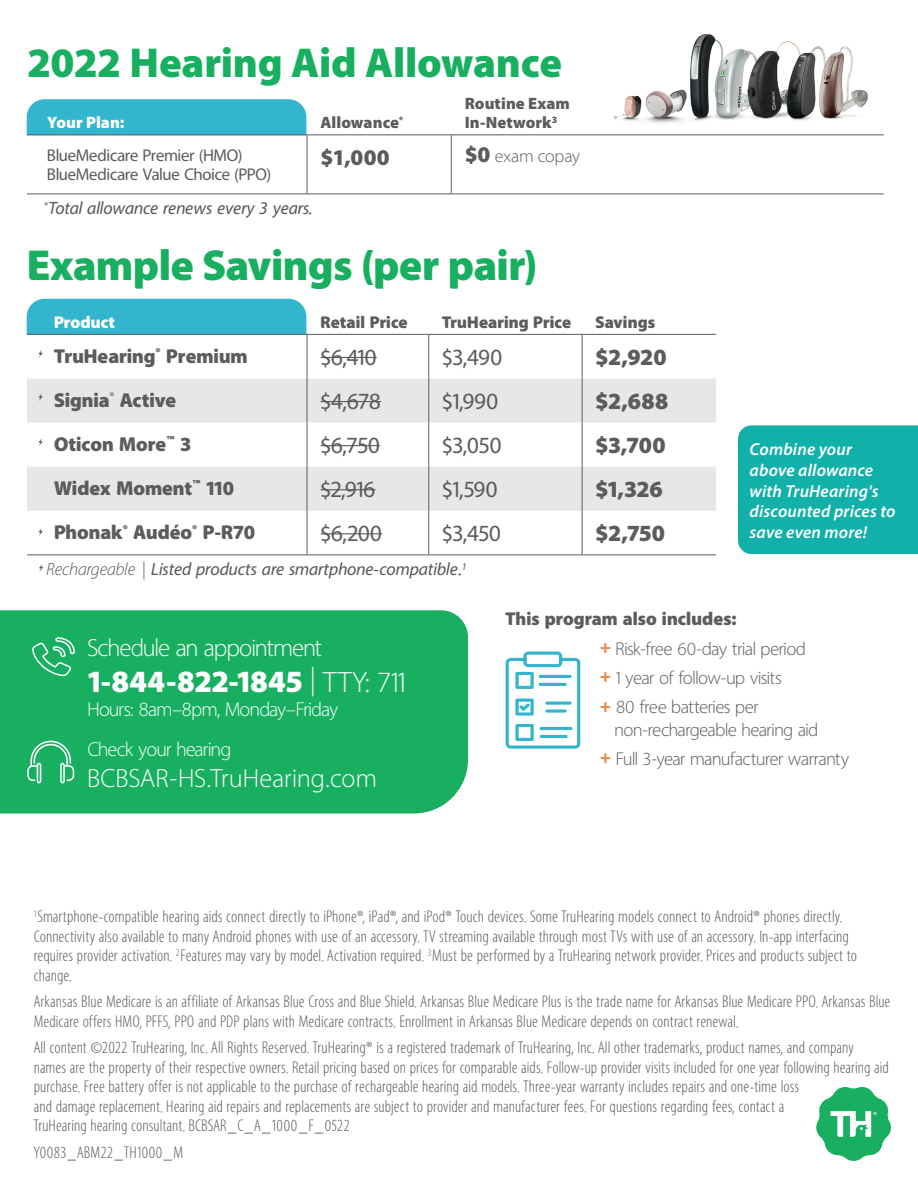
<style>
.page{position:relative;width:918px;height:1188px;background:#fff}
.page>*{position:absolute;margin:0;border:0;box-sizing:border-box;transform-origin:0 0}
.PullQuote{font:900 42px "Tru Hearing Rounded";color:#18b060}
.PullQuote-2{font:900 42px "Myriad Pro";letter-spacing:-.005em;color:#18b060}
.PullQuote-3{font:900 30px "Tru Hearing Rounded";letter-spacing:-.015em;color:#fff}
.PullQuote-4{font:300 25.5px "Tru Hearing Rounded";letter-spacing:.05em;color:#fff}
.PullQuote-5{font:300 24px "Tru Hearing Rounded";color:#fff}
.PullQuote-6{font:22.5px "Tru Hearing Rounded";letter-spacing:-.025em;color:#5c5c5f}
.PullQuote-7{font:900 22.5px "Tru Hearing Rounded";letter-spacing:-.02em;color:#5c5c5f}
.PullQuote-8{font:900 22.5px "Myriad Pro";color:#5c5c5f}
.t1{font:900 19.5px "Tru Hearing Rounded";color:#5c5c5f}
.PullQuote-9{font:300 19.5px "Tru Hearing Rounded";color:#fff}
.PullQuote-10{font:300 18px/22.5px "Tru Hearing Rounded";letter-spacing:.01em;color:#5c5c5f}
.PullQuote-11{font:900 18px "Tru Hearing Rounded";letter-spacing:.005em;color:#5c5c5f}
.PullQuote-12{font:300 18px "Myriad Pro";letter-spacing:-.01em;color:#5c5c5f}
.t2{font:italic 17.25px "Tru Hearing Rounded";color:#57585a}
.t3{font:italic 600 17.25px/20.7px "Myriad Pro";letter-spacing:.01em;color:#fff}
.PullQuote-13{font:16.5px/19.5px "Tru Hearing Rounded C Light";letter-spacing:.005em;color:#5c5c5f}
.PullQuote-14{font:16.5px "Tru Hearing Rounded";letter-spacing:.005em;color:#5c5c5f}
.PullQuote-15{font:900 16.5px "Tru Hearing Rounded";letter-spacing:.005em;color:#5c5c5f}
.PullQuote-16{font:900 16.5px/19.5px "Myriad Pro";letter-spacing:.005em;color:#5c5c5f}
.PullQuote-17{font:900 16.5px "Myriad Pro";letter-spacing:.005em;color:#fff}
.PullQuote-18{font:900 16.5px "Tru Hearing Rounded";letter-spacing:.005em;color:#fff}
.s1{font-weight:900;font-size:22.5px}
.s2{font-weight:300}
.s3{font-weight:300;font-size:28.5px}
.s4{font-weight:900;color:#eb8c49}
</style>
<div class="page">
<div style="left:27px;top:299px;width:279px;height:35px;background:#33b6cd"></div>
<div style="left:27px;top:99px;width:279px;height:35px;background:#33b6cd"></div>
<svg style="left:816px;top:1087px;width:75px;height:74px"></svg>
<svg style="left:506px;top:652px;width:74px;height:97px"></svg>
<hr style="left:539px;top:683px;width:28px;height:3px;background:#33b6cd;border-radius:2px">
<hr style="left:539px;top:675px;width:33px;height:3px;background:#33b6cd;border-radius:2px">
<div style="left:0;top:610px;width:468px;height:204px;background:#18b060"></div>
<svg style="left:32px;top:637px;width:44px;height:40px"></svg>
<svg style="left:27px;top:741px;width:47px;height:42px"></svg>
<svg style="left:27px;top:378px;width:689px;height:133px;fill:#e6e7e9"></svg>
<hr style="left:307px;top:335px;width:1px;height:43px;background:#5c5c5f">
<hr style="left:428px;top:335px;width:1px;height:43px;background:#5c5c5f">
<hr style="left:582px;top:335px;width:1px;height:43px;background:#5c5c5f">
<hr style="left:307px;top:378px;width:1px;height:45px;background:#5c5c5f">
<hr style="left:428px;top:378px;width:1px;height:45px;background:#5c5c5f">
<hr style="left:582px;top:378px;width:1px;height:45px;background:#5c5c5f">
<hr style="left:307px;top:423px;width:1px;height:44px;background:#5c5c5f">
<hr style="left:428px;top:423px;width:1px;height:44px;background:#5c5c5f">
<hr style="left:582px;top:423px;width:1px;height:44px;background:#5c5c5f">
<hr style="left:307px;top:467px;width:1px;height:44px;background:#5c5c5f">
<hr style="left:428px;top:467px;width:1px;height:44px;background:#5c5c5f">
<hr style="left:582px;top:467px;width:1px;height:44px;background:#5c5c5f">
<hr style="left:307px;top:511px;width:1px;height:43px;background:#5c5c5f">
<hr style="left:428px;top:511px;width:1px;height:43px;background:#5c5c5f">
<hr style="left:582px;top:511px;width:1px;height:43px;background:#5c5c5f">
<hr style="left:307px;top:334px;width:122px;height:1px;background:#5c5c5f">
<hr style="left:429px;top:334px;width:153px;height:1px;background:#5c5c5f">
<hr style="left:582px;top:334px;width:134px;height:1px;background:#5c5c5f">
<hr style="left:27px;top:554px;width:280px;height:1px;background:#5c5c5f">
<hr style="left:307px;top:554px;width:122px;height:1px;background:#5c5c5f">
<hr style="left:429px;top:554px;width:153px;height:1px;background:#5c5c5f">
<hr style="left:582px;top:554px;width:134px;height:1px;background:#5c5c5f">
<hr style="left:27px;top:334px;width:280px;height:1px;background:#5c5c5f">
<hr style="left:321px;top:357px;width:56px;height:1px;background:#5c5c5f">
<hr style="left:321px;top:401px;width:60px;height:1px;background:#5c5c5f">
<hr style="left:321px;top:445px;width:59px;height:1px;background:#5c5c5f">
<hr style="left:321px;top:489px;width:55px;height:1px;background:#5c5c5f">
<hr style="left:321px;top:533px;width:61px;height:1px;background:#5c5c5f">
<svg style="left:38px;top:350px;width:5px;height:8px"></svg>
<svg style="left:38px;top:393px;width:5px;height:8px"></svg>
<svg style="left:38px;top:438px;width:5px;height:8px"></svg>
<svg style="left:38px;top:528px;width:5px;height:8px"></svg>
<hr style="left:27px;top:134px;width:280px;height:1px;background:#5c5c5f">
<hr style="left:307px;top:134px;width:144px;height:1px;background:#5c5c5f">
<hr style="left:307px;top:135px;width:1px;height:59px;background:#5c5c5f">
<hr style="left:451px;top:134px;width:433px;height:1px;background:#5c5c5f">
<hr style="left:451px;top:135px;width:1px;height:59px;background:#5c5c5f">
<hr style="left:27px;top:194px;width:280px;height:1px;background:#5c5c5f">
<hr style="left:307px;top:194px;width:144px;height:1px;background:#5c5c5f">
<hr style="left:451px;top:194px;width:433px;height:1px;background:#5c5c5f">
<img style="left:597px;top:33px;width:283px;height:103px">
<svg style="left:39px;top:564px;width:4px;height:8px"></svg>
<div style="left:738px;top:425px;width:180px;height:129px;background:#11b1aa"></div>
<p class="PullQuote-2" style="left:27px;top:35px;width:537px">2022 Hearing Aid Allowance</p>
<p class="PullQuote-17" style="left:47px;top:112px;width:79px">Your Plan:</p>
<p class="PullQuote-16" style="left:321px;top:112px;width:84px">Allowance<sup>*</sup></p>
<p class="PullQuote-16" style="left:465px;top:93px;width:107px">Routine Exam<br>In-Network<sup>3</sup></p>
<p class="PullQuote-14" style="left:47px;top:146px;width:197px">BlueMedicare Premier (HMO)</p>
<p class="PullQuote-14" style="left:47px;top:165px;width:225px">BlueMedicare Value Choice (PPO)</p>
<p class="t2" style="left:44px;top:199px;width:271px"><sup>*</sup>Total allowance renews every 3 years.</p>
<p class="PullQuote-8" style="left:321px;top:143px;width:71px">$1,000</p>
<p class="PullQuote-12" style="left:465px;top:145px;width:117px"><span class="s1">$0</span> exam copay</p>
<p class="PullQuote" style="left:27px;top:241px;width:512px">Example Savings (per pair)</p>
<p class="PullQuote-18" style="left:54px;top:312px;width:63px">Product</p>
<p class="PullQuote-15" style="left:321px;top:312px;width:89px">Retail Price</p>
<p class="PullQuote-15" style="left:442px;top:312px;width:130px">TruHearing Price</p>
<p class="PullQuote-15" style="left:596px;top:312px;width:61px">Savings</p>
<p class="t1" style="left:54px;top:344px;width:195px">TruHearing<sup>®</sup> Premium</p>
<p class="PullQuote-6" style="left:321px;top:344px;width:58px">$6,410</p>
<p class="PullQuote-6" style="left:442px;top:344px;width:62px">$3,490</p>
<p class="PullQuote-7" style="left:596px;top:344px;width:73px">$2,920</p>
<p class="t1" style="left:54px;top:388px;width:124px">Signia<sup>®</sup> Active</p>
<p class="PullQuote-6" style="left:321px;top:389px;width:62px">$4,678</p>
<p class="PullQuote-6" style="left:442px;top:389px;width:58px">$1,990</p>
<p class="PullQuote-7" style="left:596px;top:388px;width:75px">$2,688</p>
<p class="t1" style="left:54px;top:433px;width:139px">Oticon More<sup>™</sup> 3</p>
<p class="PullQuote-6" style="left:321px;top:433px;width:61px">$6,750</p>
<p class="PullQuote-6" style="left:442px;top:433px;width:61px">$3,050</p>
<p class="PullQuote-7" style="left:596px;top:432px;width:72px">$3,700</p>
<p class="t1" style="left:54px;top:477px;width:182px">Widex Moment<sup>™</sup> 110</p>
<p class="PullQuote-6" style="left:321px;top:477px;width:56px">$2,916</p>
<p class="PullQuote-6" style="left:442px;top:477px;width:57px">$1,590</p>
<p class="PullQuote-7" style="left:596px;top:476px;width:69px">$1,326</p>
<p class="t1" style="left:54px;top:521px;width:203px">Phonak<sup>®</sup> Audéo<sup>®</sup> P-R70</p>
<p class="PullQuote-6" style="left:321px;top:521px;width:63px">$6,200</p>
<p class="PullQuote-6" style="left:442px;top:521px;width:60px">$3,450</p>
<p class="PullQuote-7" style="left:596px;top:520px;width:71px">$2,750</p>
<p class="t2" style="left:47px;top:560px;width:420px"><span class="s2">Rechargeable |</span> Listed products are smartphone-compatible.<sup>1</sup></p>
<p class="t3" style="left:750px;top:439px;width:148px">Combine your above allowance with TruHearing's discounted prices to save even more!</p>
<p class="PullQuote-5" style="left:88px;top:634px;width:236px">Schedule an appointment</p>
<p class="PullQuote-3" style="left:88px;top:663px;width:319px">1-844-822-1845 <span class="s3">| TTY: 711</span></p>
<p class="PullQuote-9" style="left:88px;top:698px;width:252px">Hours: 8am–8pm, Monday–Friday</p>
<p class="PullQuote-9" style="left:88px;top:739px;width:144px">Check your hearing</p>
<p class="PullQuote-4" style="left:88px;top:764px;width:290px">BCBSAR-HS.TruHearing.com</p>
<p class="PullQuote-11" style="left:506px;top:609px;width:233px">This program also includes:</p>
<p class="PullQuote-10" style="left:600px;top:638px;width:207px"><span class="s4">+</span> Risk-free 60-day trial period</p>
<p class="PullQuote-10" style="left:600px;top:667px;width:183px"><span class="s4">+</span> 1 year of follow-up visits</p>
<p class="PullQuote-10" style="left:615px;top:696px;width:204px;text-indent:-15px"><span class="s4">+</span> 80 free batteries per non-rechargeable hearing aid</p>
<p class="PullQuote-10" style="left:600px;top:748px;width:250px"><span class="s4">+</span> Full 3-year manufacturer warranty</p>
<p class="PullQuote-13" style="left:34px;top:907px;width:825px"><sup>1</sup>Smartphone-compatible hearing aids connect directly to iPhone®, iPad®, and iPod® Touch devices. Some TruHearing models connect to Android® phones directly.<br>Connectivity also available to many Android phones with use of an accessory. TV streaming available through most TVs with use of an accessory. In-app interfacing requires provider activation. <sup>2</sup>Features may vary by model. Activation required. <sup>3</sup>Must be performed by a TruHearing network provider. Prices and products subject to change.</p>
<p class="PullQuote-13" style="left:34px;top:992px;width:858px">Arkansas Blue Medicare is an affiliate of Arkansas Blue Cross and Blue Shield. Arkansas Blue Medicare Plus is the trade name for Arkansas Blue Medicare PPO. Arkansas Blue<br>Medicare offers HMO, PFFS, PPO and PDP plans with Medicare contracts. Enrollment in Arkansas Blue Medicare depends on contract renewal.</p>
<p class="PullQuote-13" style="left:34px;top:1038px;width:857px">All content ©2022 TruHearing, Inc. All Rights Reserved. TruHearing® is a registered trademark of TruHearing, Inc. All other trademarks, product names, and company names are the property of their respective owners. Retail pricing based on prices for comparable aids. Follow-up provider visits included for one year following hearing aid purchase. Free battery offer is not applicable to the purchase of rechargeable hearing aid models. Three-year warranty includes repairs and one-time loss<br>and damage replacement. Hearing aid repairs and replacements are subject to provider and manufacturer fees. For questions regarding fees, contact a<br>TruHearing hearing consultant. BCBSAR_C_A_1000_F_0522</p>
<p class="PullQuote-13" style="left:34px;top:1143px;width:151px">Y0083_ABM22_TH1000_M</p>
</div>
